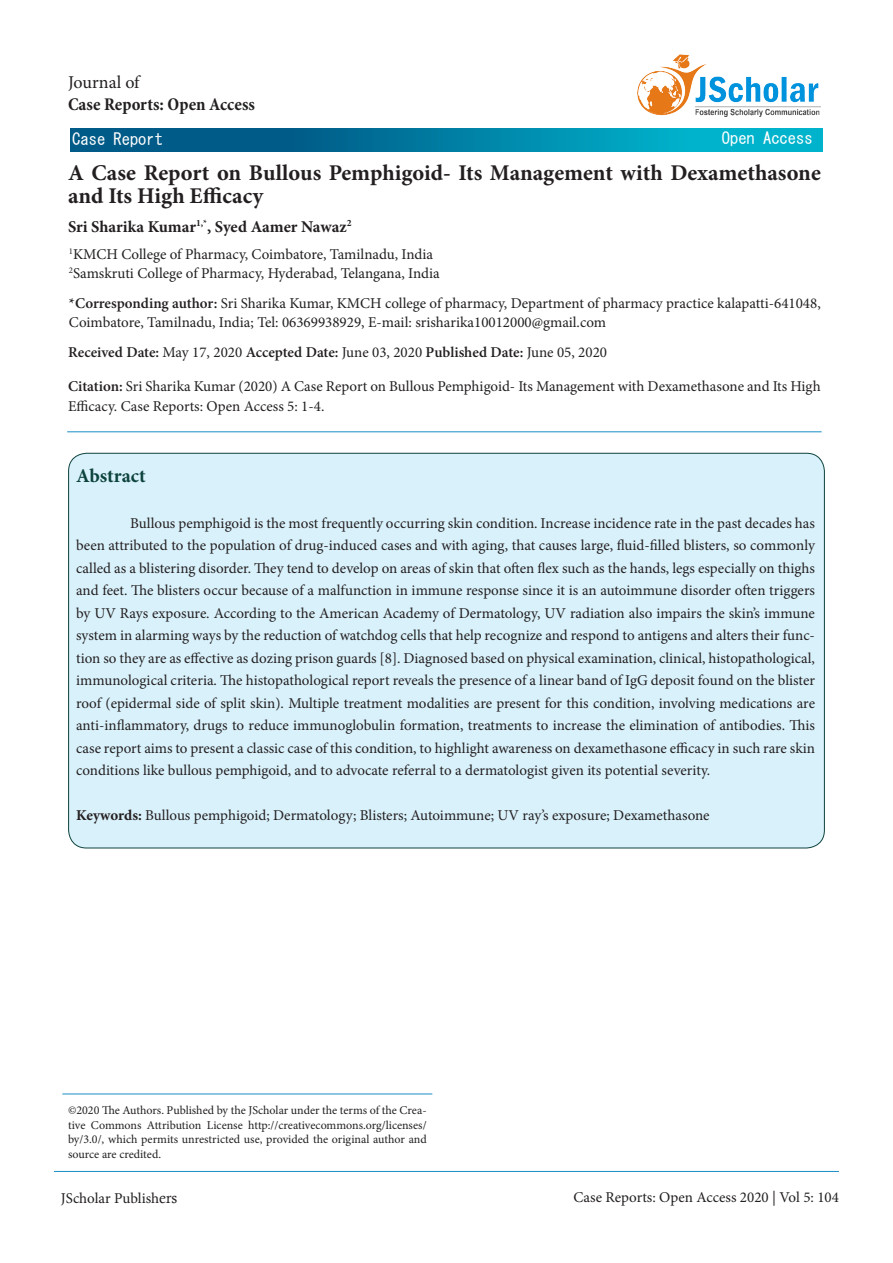
<style>
.page{position:relative;width:893px;height:1263px;background:#fff}
.page>*{position:absolute;margin:0;border:0;box-sizing:border-box;transform-origin:0 0}
.t1{font:700 22.5px/22.5px "Minion Pro";color:#231f20}
.t2{font:700 19.5px "Minion Pro";color:#0d433d}
.t3{font:700 condensed 18px/21.6px "Minion Pro";letter-spacing:.005em;color:#231f20}
.t4{font:700 16.5px "Minion Pro";letter-spacing:-.005em;color:#231f20}
.t5{font:16.5px "MS Gothic";color:#fff}
.t6{font:15px/22.5px "Minion Pro";color:#231f20}
.t7{font:600 15px "Minion Pro";color:#231f20}
.t8{font:12px/14.4px "Minion Pro";color:#231f20;text-align:justify}
.s1{font-weight:400;font-stretch:normal}
.s2{font-weight:600}
.s3{font-weight:400}
.s4{font-weight:700}
.s5{font-family:"Calisto"}
</style>
<div class="page">
<hr style="left:54px;top:1171px;width:785px;height:1px;background:#1a8dc6">
<hr style="left:67px;top:432px;width:755px;height:1px;background:#1a8dc6">
<img style="left:637px;top:54px;width:184px;height:63px">
<hr style="left:62px;top:1093px;width:370px;height:1px;background:#1a8dc6">
<div style="left:69px;top:453px;width:755px;height:395px;background:#d9f1fb;border-radius:18px"></div>
<svg style="left:70px;top:129px;width:753px;height:23px;background:#0081a5"></svg>
<p class="t3" style="left:68px;top:72px;width:188px"><span class="s1">Journal of<br></span>Case Reports: Open Access</p>
<p class="t5" style="left:72px;top:130px;width:92px">Case Report</p>
<p class="t5" style="left:722px;top:130px;width:92px">Open Access</p>
<p class="t1" style="left:68px;top:161px;width:754px">A Case Report on Bullous Pemphigoid- Its Management with Dexamethasone and Its High Efficacy</p>
<p class="t4" style="left:68px;top:215px;width:285px">Sri Sharika Kumar<sup>1,*</sup>, Syed Aamer Nawaz<sup>2</sup></p>
<p class="t6" style="left:69px;top:243px;width:366px"><sup>1</sup>KMCH College of Pharmacy, Coimbatore, Tamilnadu, India</p>
<p class="t6" style="left:69px;top:262px;width:372px"><sup>2</sup>Samskruti College of Pharmacy, Hyderabad, Telangana, India</p>
<p class="t6" style="left:69px;top:293px;width:753px;line-height:19.5px"><span class="s2">*Corresponding author:</span> Sri Sharika Kumar, KMCH college of pharmacy, Department of pharmacy practice kalapatti-641048,<br>Coimbatore, Tamilnadu, India; Tel: 06369938929, E-mail: srisharika10012000@gmail.com</p>
<p class="t7" style="left:68px;top:342px;width:540px">Received Date: <span class="s3">May 17, 2020</span> Accepted Date: <span class="s3">June 03, 2020</span> Published Date: <span class="s3">June 05, 2020</span></p>
<p class="t6" style="left:68px;top:377px;width:754px;line-height:19.5px"><span class="s2">Citation:</span> Sri Sharika Kumar (2020) A Case Report on Bullous Pemphigoid- Its Management with Dexamethasone and Its High<br>Efficacy. Case Reports: Open Access 5: 1-4.</p>
<p class="t2" style="left:76px;top:462px;width:71px">Abstract</p>
<p class="t6" style="left:76px;top:512px;width:740px;text-align:justify;text-indent:54px">Bullous pemphigoid is the most frequently occurring skin condition. Increase incidence rate in the past decades has been attributed to the population of drug-induced cases and with aging, that causes large, fluid-filled blisters, so commonly called as a blistering disorder. They tend to develop on areas of skin that often flex such as the hands, legs especially on thighs and feet. The blisters occur because of a malfunction in immune response since it is an autoimmune disorder often triggers by UV Rays exposure. According to the American Academy of Dermatology, UV radiation also impairs the skin’s immune system in alarming ways by the reduction of watchdog cells that help recognize and respond to antigens and alters their func&shy;tion so they are as effective as dozing prison guards [8]. Diagnosed based on physical examination, clinical, histopathological, immunological criteria. The histopathological report reveals the presence of a linear band of IgG deposit found on the blister roof (epidermal side of split skin). Multiple treatment modalities are present for this condition, involving medications are anti-inflammatory, drugs to reduce immunoglobulin formation, treatments to increase the elimination of antibodies. This case report aims to present a classic case of this condition, to highlight awareness on dexamethasone efficacy in such rare skin conditions like bullous pemphigoid, and to advocate referral to a dermatologist given its potential severity.</p>
<p class="t6" style="left:76px;top:804px;width:635px"><span class="s4">Keywords:</span> Bullous pemphigoid; Dermatology; Blisters; Autoimmune; UV ray’s exposure; Dexamethasone</p>
<p class="t8" style="left:68px;top:1103px;width:360px">©2020 The Authors. Published by the JScholar under the terms of the Crea&shy;tive Commons Attribution License http://creativecommons.org/licenses/ by/3.0/, which permits unrestricted use, provided the original author and source are credited.</p>
<p class="t6" style="left:61px;top:1186px;width:118px">JScholar Publish<span class="s5">ers</span></p>
<p class="t6" style="left:573px;top:1186px;width:267px">Case Reports: Open Access 2020 | Vol 5: 104</p>
</div>
